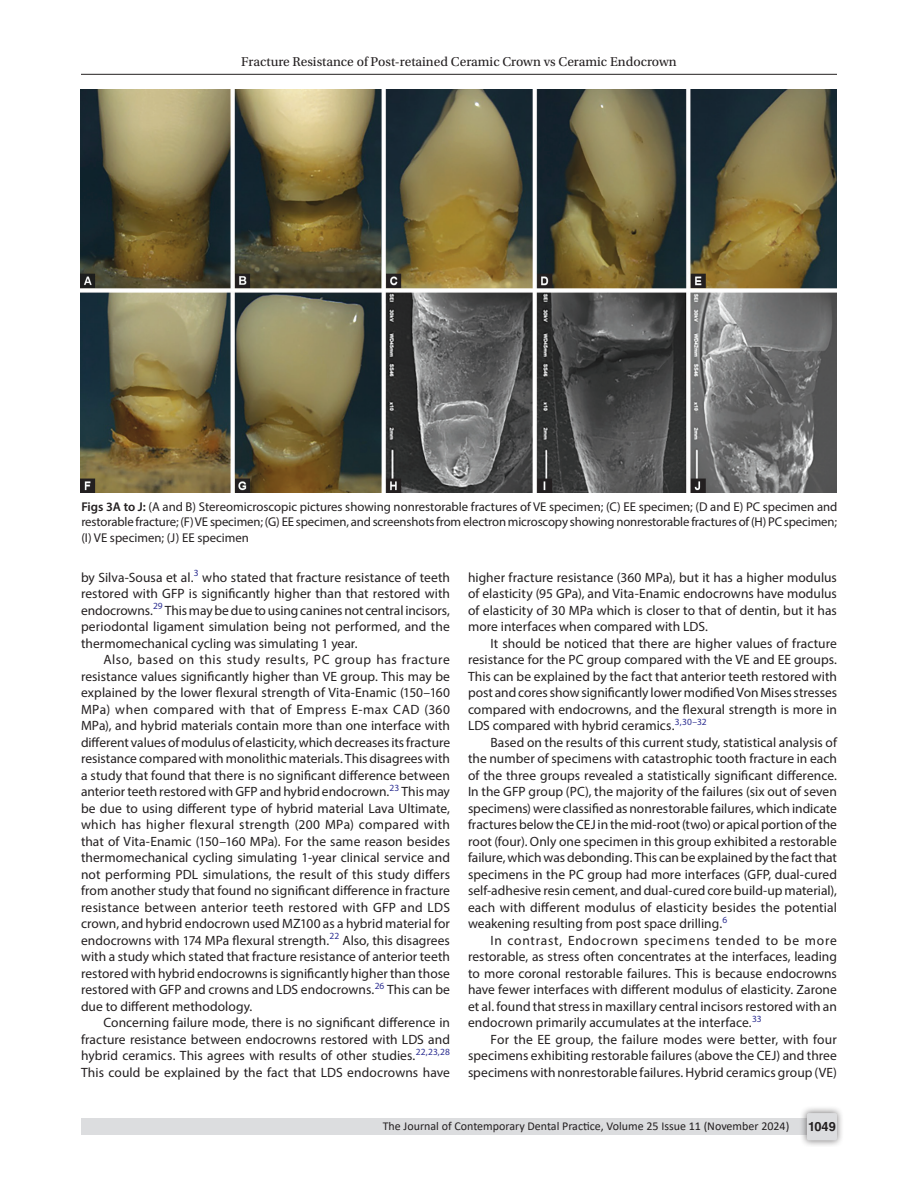
<style>
.page{position:relative;width:918px;height:1188px;background:#fff}
.page>*{position:absolute;margin:0;border:0;box-sizing:border-box;transform-origin:0 0}
.Para-Indent{font:13.5px/16.5px "Myriad Pro";letter-spacing:.005em;color:#231f20;text-align:justify}
.t1{font:13.5px "Utopia Std";color:#231f20}
.FigCaption{font:12.75px/15.3px "Myriad Pro";letter-spacing:-.01em;color:#231f20;text-align:justify}
.t2{font:700 12.75px "Helvetica LT Std";color:#231f20}
.t3{font:12px "Calibri";color:#231f20}
.s1{font-weight:600}
</style>
<div class="page">
<hr style="left:81px;top:74px;width:756px;height:1px;background:#231f20">
<div style="left:81px;top:1119px;width:756px;height:16px;background:#dcdddf"></div>
<div style="left:800px;top:1106px;width:44px;height:41px;background:#231f20;opacity:.61"></div>
<div style="left:807px;top:1113px;width:30px;height:27px;background:#dcdddf;border-radius:2px"></div>
<img style="left:81px;top:90px;width:756px;height:402px">
<p class="t1" style="left:241px;top:55px;width:437px">Fracture Resistance of Post-retained Ceramic Crown vs Ceramic Endocrown</p>
<p class="FigCaption" style="left:81px;top:499px;width:758px"><span class="s1">Figs 3A to J:</span> (A and B) Stereomicroscopic pictures showing nonrestorable fractures of VE specimen; (C) EE specimen; (D and E) PC specimen and restorable fracture; (F) VE specimen; (G) EE specimen, and screenshots from electron microscopy showing nonrestorable fractures of (H) PC specimen; (I) VE specimen; (J) EE specimen</p>
<p class="Para-Indent" style="left:81px;top:569px;width:370px">by Silva-Sousa et al.<sup>3</sup> who stated that fracture resistance of teeth restored with GFP is significantly higher than that restored with endocrowns.<sup>29</sup> This may be due to using canines not central incisors, periodontal ligament simulation being not performed, and the thermomechanical cycling was simulating 1 year.</p>
<p class="Para-Indent" style="left:81px;top:651px;width:371px;text-indent:22px">Also, based on this study results, PC group has fracture resistance values significantly higher than VE group. This may be explained by the lower flexural strength of Vita-Enamic (150–160<br>MPa) when compared with that of Empress E-max CAD (360<br>MPa), and hybrid materials contain more than one interface with different values of modulus of elasticity, which decreases its fracture resistance compared with monolithic materials. This disagrees with a study that found that there is no significant difference between anterior teeth restored with GFP and hybrid endocrown.<sup>23</sup> This may be due to using different type of hybrid material Lava Ultimate, which has higher flexural strength (200 MPa) compared with that of Vita-Enamic (150–160 MPa). For the same reason besides thermomechanical cycling simulating 1-year clinical service and not performing PDL simulations, the result of this study differs from another study that found no significant difference in fracture resistance between anterior teeth restored with GFP and LDS crown, and hybrid endocrown used MZ100 as a hybrid material for endocrowns with 174 MPa flexural strength.<sup>22</sup> Also, this disagrees with a study which stated that fracture resistance of anterior teeth restored with hybrid endocrowns is significantly higher than those restored with GFP and crowns and LDS endocrowns.<sup>26</sup> This can be due to different methodology.</p>
<p class="Para-Indent" style="left:81px;top:1014px;width:371px;text-indent:22px">Concerning failure mode, there is no significant difference in fracture resistance between endocrowns restored with LDS and hybrid ceramics. This agrees with results of other studies.<sup>22,23,28<br></sup>This could be explained by the fact that LDS endocrowns have</p>
<p class="Para-Indent" style="left:468px;top:569px;width:371px">higher fracture resistance (360 MPa), but it has a higher modulus of elasticity (95 GPa), and Vita-Enamic endocrowns have modulus of elasticity of 30 MPa which is closer to that of dentin, but it has more interfaces when compared with LDS.</p>
<p class="Para-Indent" style="left:468px;top:635px;width:371px;text-indent:22px">It should be noticed that there are higher values of fracture resistance for the PC group compared with the VE and EE groups.<br>This can be explained by the fact that anterior teeth restored with post and cores show significantly lower modified Von Mises stresses compared with endocrowns, and the flexural strength is more in LDS compared with hybrid ceramics.<sup>3,30–32</sup></p>
<p class="Para-Indent" style="left:468px;top:734px;width:371px;text-indent:22px">Based on the results of this current study, statistical analysis of the number of specimens with catastrophic tooth fracture in each of the three groups revealed a statistically significant difference.<br>In the GFP group (PC), the majority of the failures (six out of seven specimens) were classified as nonrestorable failures, which indicate fractures below the CEJ in the mid-root (two) or apical portion of the root (four). Only one specimen in this group exhibited a restorable failure, which was debonding. This can be explained by the fact that specimens in the PC group had more interfaces (GFP, dual-cured self-adhesive resin cement, and dual-cured core build-up material), each with different modulus of elasticity besides the potential weakening resulting from post space drilling.<sup>6</sup></p>
<p class="Para-Indent" style="left:468px;top:932px;width:371px;text-indent:22px">In contrast, Endocrown specimens tended to be more restorable, as stress often concentrates at the interfaces, leading to more coronal restorable failures. This is because endocrowns have fewer interfaces with different modulus of elasticity. Zarone et al. found that stress in maxillary central incisors restored with an endocrown primarily accumulates at the interface.<sup>33</sup></p>
<p class="Para-Indent" style="left:468px;top:1031px;width:371px;text-indent:22px">For the EE group, the failure modes were better, with four specimens exhibiting restorable failures (above the CEJ) and three specimens with nonrestorable failures. Hybrid ceramics group (VE)</p>
<p class="t3" style="left:383px;top:1117px;width:408px">The Journal of Contemporary Dental Practice, Volume 25 Issue 11 (November 2024)</p>
<p class="t2" style="left:808px;top:1119px;width:29px">1049</p>
</div>
